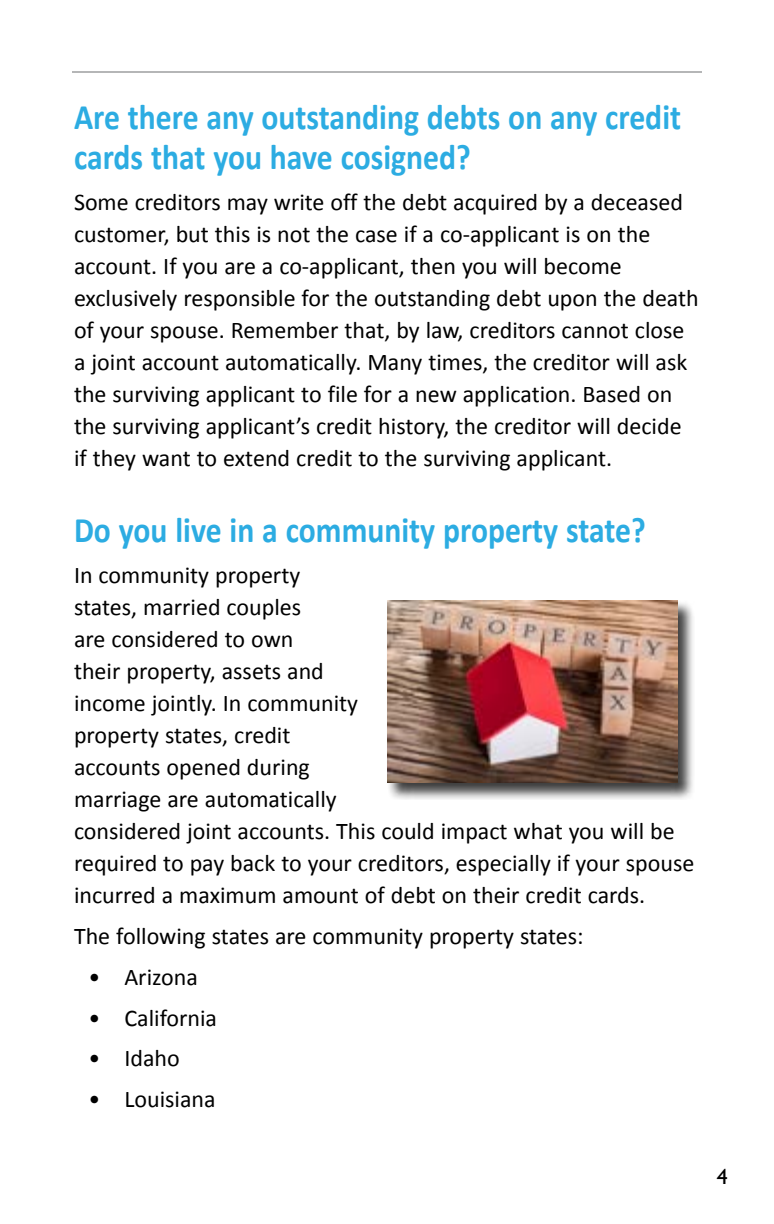
<style>
.page{position:relative;width:774px;height:1224px;background:#fff}
.page>*{position:absolute;margin:0;border:0;box-sizing:border-box;transform-origin:0 0}
.t1{font:700 36px/40px "Calibri";color:#2cace2;scale:.88 1}
.t2{font:24px/32px "Calibri";color:#000}
.t3{font:22px "Gill Sans Std";color:#000}
</style>
<div class="page">
<hr style="left:72px;top:72px;width:630px;height:1px;background:#6d6e71">
<div style="left:387px;top:600px;width:308px;height:200px;background:#000;opacity:.75"></div>
<img style="left:387px;top:601px;width:290px;height:182px">
<h1 class="t1" style="left:74px;top:97px;width:691px">Are there any outstanding debts on any credit cards that you have cosigned?</h1>
<p class="t2" style="left:74px;top:186px;width:626px">Some creditors may write off the debt acquired by a deceased customer, but this is not the case if a co-applicant is on the account. If you are a co-applicant, then you will become exclusively responsible for the outstanding debt upon the death of your spouse. Remember that, by law, creditors cannot close a joint account automatically. Many times, the creditor will ask the surviving applicant to file for a new application. Based on the surviving applicant’s credit history, the creditor will decide if they want to extend credit to the surviving applicant.</p>
<h1 class="t1" style="left:74px;top:510px;width:651px">Do you live in a community property state?</h1>
<p class="t2" style="left:74px;top:559px;width:622px">In community property<br>states, married couples<br>are considered to own<br>their property, assets and<br>income jointly. In community<br>property states, credit<br>accounts opened during<br>marriage are automatically<br>considered joint accounts. This could impact what you will be required to pay back to your creditors, especially if your spouse incurred a maximum amount of debt on their credit cards.</p>
<p class="t2" style="left:74px;top:920px;width:511px">The following states are community property states:</p>
<p class="t2" style="left:88px;top:961px;width:111px">• Arizona</p>
<p class="t2" style="left:88px;top:1002px;width:130px">• California</p>
<p class="t2" style="left:88px;top:1043px;width:93px">• Idaho</p>
<p class="t2" style="left:88px;top:1084px;width:129px">• Louisiana</p>
<p class="t3" style="left:717px;top:1164px;width:12px">4</p>
</div>
